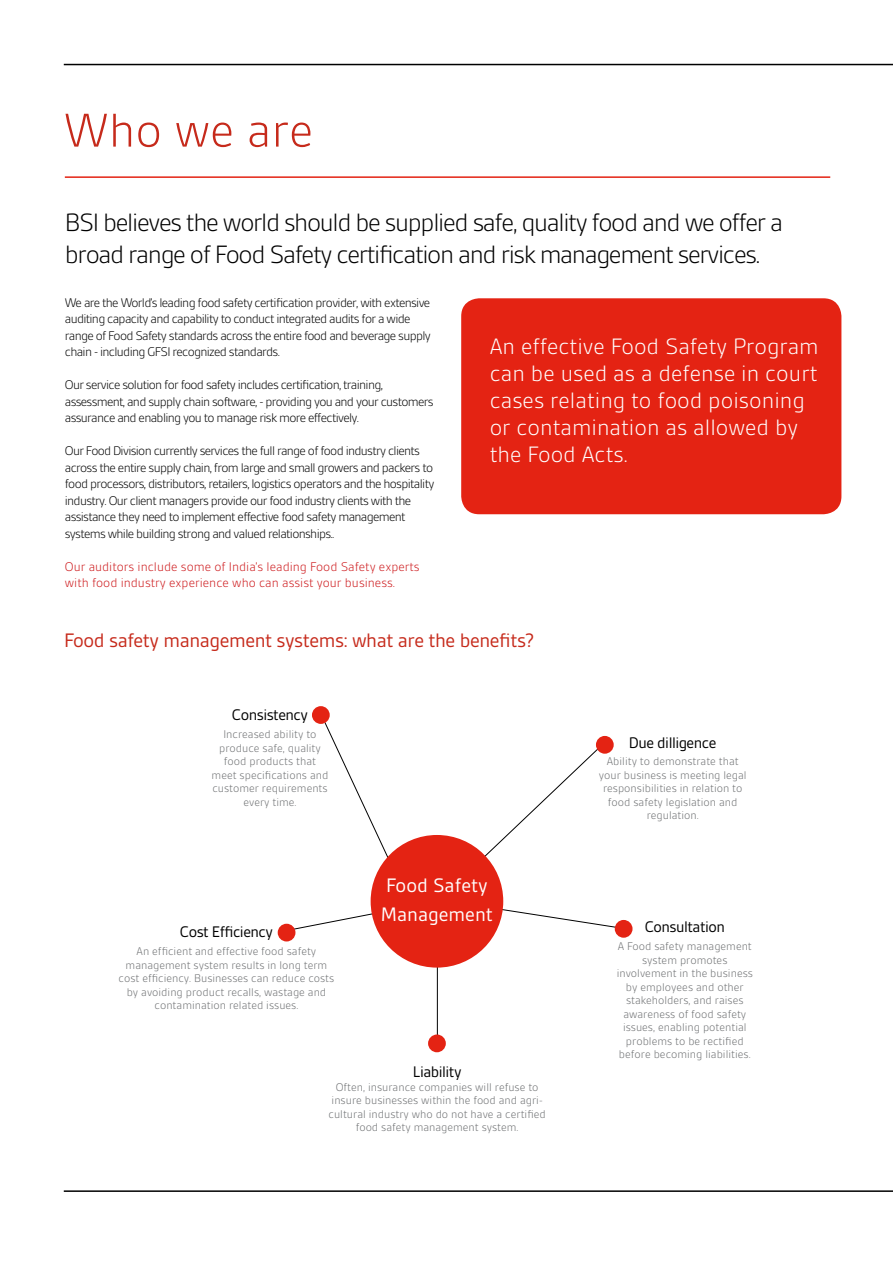
<style>
.page{position:relative;width:893px;height:1263px;background:#fff}
.page>*{position:absolute;margin:0;border:0;box-sizing:border-box;transform-origin:0 0}
.t1{font:300 51px "BSI Gesta";color:#c62a1b}
.t2{font:300 27px/31.5px "BSI Gesta";letter-spacing:-.05em;color:#000}
.t3{font:300 24px/27px "BSI Gesta";color:#fff}
.t4{font:21px "BSI Gesta";letter-spacing:-.02em;color:#c62a1b}
.t5{font:21px/28.3px "BSI Gesta";color:#fff}
.t6{font:16.5px "BSI Gesta";letter-spacing:-.03em;color:#000}
.t7{font:300 13.5px/16.5px "BSI Gesta";letter-spacing:-.05em;color:#000}
.t8{font:300 13.5px/16.5px "BSI Gesta";color:#cd171a}
.t9{font:300 12px/13.5px "BSI Gesta";color:#6d6f71;text-align:center}
</style>
<div class="page">
<hr style="left:64px;top:64px;width:829px;height:1px;background:#000">
<svg style="left:286px;top:721px;width:335px;height:210px"></svg>
<hr style="left:437px;top:899px;width:1px;height:146px;background:#000">
<div style="left:371px;top:835px;width:132px;height:132px;background:#e42313;border-radius:50%"></div>
<div style="left:312px;top:706px;width:18px;height:18px;background:#e42313;border-radius:50%"></div>
<div style="left:428px;top:1034px;width:18px;height:18px;background:#e42313;border-radius:50%"></div>
<div style="left:278px;top:924px;width:17px;height:17px;background:#e42313;border-radius:50%"></div>
<div style="left:596px;top:736px;width:18px;height:18px;background:#e42313;border-radius:50%"></div>
<div style="left:615px;top:920px;width:17px;height:18px;background:#e42313;border-radius:50%"></div>
<hr style="left:65px;top:176px;width:765px;height:2px;background:#e42313">
<div style="left:461px;top:298px;width:380px;height:216px;background:#e42313;border-radius:18px"></div>
<hr style="left:64px;top:1190px;width:829px;height:2px;background:#000">
<h1 class="t1" style="left:64px;top:104px;width:251px">Who we are</h1>
<h2 class="t2" style="left:65px;top:207px;width:720px">BSI believes the world should be supplied safe, quality food and we offer a broad range of Food Safety certification and risk management services.</h2>
<p class="t7" style="left:65px;top:294px;width:367px">We are the World’s leading food safety certification provider, with extensive auditing capacity and capability to conduct integrated audits for a wide range of Food Safety standards across the entire food and beverage supply chain - including GFSI recognized standards.</p>
<p class="t7" style="left:65px;top:377px;width:370px">Our service solution for food safety includes certification, training, assessment, and supply chain software, - providing you and your customers assurance and enabling you to manage risk more effectively.</p>
<p class="t7" style="left:65px;top:443px;width:371px">Our Food Division currently services the full range of food industry clients across the entire supply chain, from large and small growers and packers to food processors, distributors, retailers, logistics operators and the hospitality industry. Our client managers provide our food industry clients with the assistance they need to implement effective food safety management systems while building strong and valued relationships..</p>
<p class="t8" style="left:65px;top:558px;width:356px">Our auditors include some of India’s leading Food Safety experts with food industry experience who can assist your business.</p>
<h3 class="t3" style="left:490px;top:333px;width:330px">An effective Food Safety Program can be used as a defense in court cases relating to food poisoning or contamination as allowed by the Food Acts.</h3>
<h3 class="t4" style="left:64px;top:630px;width:472px">Food safety management systems: what are the benefits?</h3>
<p class="t6" style="left:232px;top:706px;width:78px">Consistency</p>
<p class="t9" style="left:212px;top:727px;width:118px">Increased ability to produce safe, quality food products that meet specifications and customer requirements every time.</p>
<p class="t6" style="left:629px;top:734px;width:89px">Due dilligence</p>
<p class="t9" style="left:599px;top:755px;width:149px">Ability to demonstrate that your business is meeting legal responsibilities in relation to food safety legislation and regulation.</p>
<p class="t6" style="left:180px;top:924px;width:95px">Cost Efficiency</p>
<p class="t9" style="left:119px;top:945px;width:217px">An efficient and effective food safety management system results in long term cost efficiency. Businesses can reduce costs by avoiding product recalls, wastage and contamination related issues.</p>
<h3 class="t5" style="left:381px;top:871px;width:114px">Food Safety<br>Management</h3>
<p class="t6" style="left:413px;top:1063px;width:50px">Liability</p>
<p class="t9" style="left:329px;top:1080px;width:219px">Often, insurance companies will refuse to insure businesses within the food and agri&shy;cultural industry who do not have a certified food safety management system.</p>
<p class="t6" style="left:645px;top:918px;width:82px">Consultation</p>
<p class="t9" style="left:617px;top:939px;width:138px">A Food safety management system promotes involvement in the business by employees and other stakeholders, and raises awareness of food safety issues, enabling potential problems to be rectified before becoming liabilities.</p>
</div>
